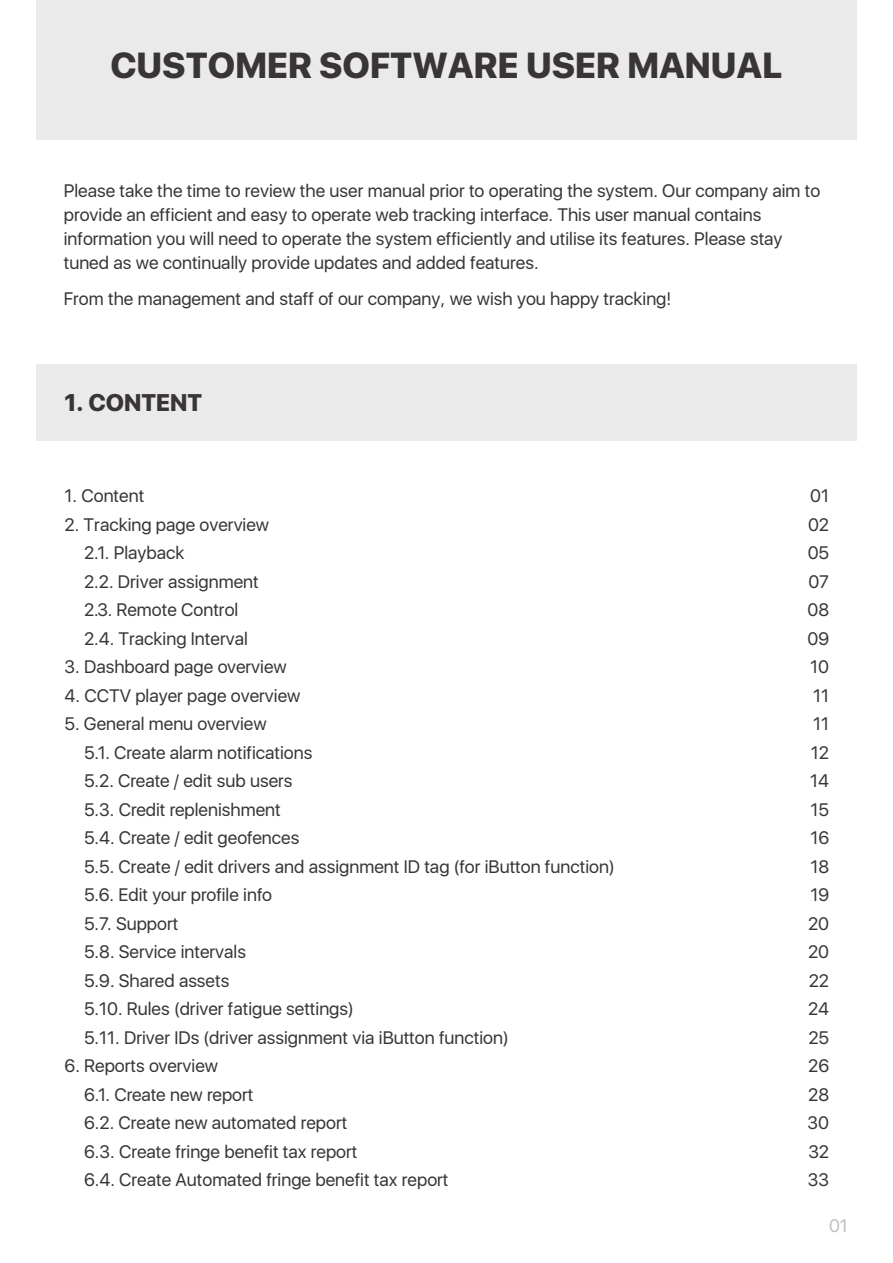
<style>
.page{position:relative;width:893px;height:1263px;background:#fff}
.page>*{position:absolute;margin:0;border:0;box-sizing:border-box;transform-origin:0 0}
.t1{font:800 36px "SFUI Display";color:#393535}
.t2{font:800 24px "SFUI Display";color:#393535}
.t3{font:18px/28.5px "SFUI Display";color:#393535}
.t4{font:18px "SFUI Display";color:#c0bfc1}
</style>
<div class="page">
<div style="left:36px;top:0;width:821px;height:140px;background:#ebeaea"></div>
<div style="left:36px;top:364px;width:821px;height:77px;background:#ebeaea"></div>
<h1 class="t1" style="left:110px;top:45px;width:674px">CUSTOMER SOFTWARE USER MANUAL</h1>
<p class="t3" style="left:64px;top:179px;width:758px;line-height:24px">Please take the time to review the user manual prior to operating the system. Our company aim to provide an efficient and easy to operate web tracking interface. This user manual contains information you will need to operate the system efficiently and utilise its features. Please stay tuned as we continually provide updates and added features.</p>
<p class="t3" style="left:64px;top:285px;width:609px">From the management and staff of our company, we wish you happy tracking!</p>
<h2 class="t2" style="left:65px;top:388px;width:139px">1. CONTENT</h2>
<p class="t3" style="left:65px;top:483px;width:81px">1. Content</p>
<p class="t3" style="left:84px;top:511px;width:187px;text-indent:-19px">2. Tracking page overview<br>2.1. Playback<br>2.2. Driver assignment<br>2.3. Remote Control<br>2.4. Tracking Interval</p>
<p class="t3" style="left:65px;top:654px;width:224px">3. Dashboard page overview</p>
<p class="t3" style="left:65px;top:682px;width:237px">4. CCTV player page overview</p>
<p class="t3" style="left:84px;top:711px;width:532px;text-indent:-19px">5. General menu overview<br>5.1. Create alarm notifications<br>5.2. Create / edit sub users<br>5.3. Credit replenishment<br>5.4. Create / edit geofences<br>5.5. Create / edit drivers and assignment ID tag (for iButton function)<br>5.6. Edit your profile info<br>5.7. Support<br>5.8. Service intervals<br>5.9. Shared assets<br>5.10. Rules (driver fatigue settings)<br>5.11. Driver IDs (driver assignment via iButton function)</p>
<p class="t3" style="left:84px;top:1052px;width:366px;text-indent:-19px">6. Reports overview<br>6.1. Create new report<br>6.2. Create new automated report<br>6.3. Create fringe benefit tax report<br>6.4. Create Automated fringe benefit tax report</p>
<p class="t3" style="left:807px;top:482px;width:23px;text-align:center">01<br>02<br>05<br>07<br>08<br>09<br>10<br>11<br>11<br>12<br>14<br>15<br>16<br>18<br>19<br>20<br>20<br>22<br>24<br>25<br>26<br>28<br>30<br>32<br>33</p>
<p class="t4" style="left:829px;top:1213px;width:20px">01</p>
</div>
